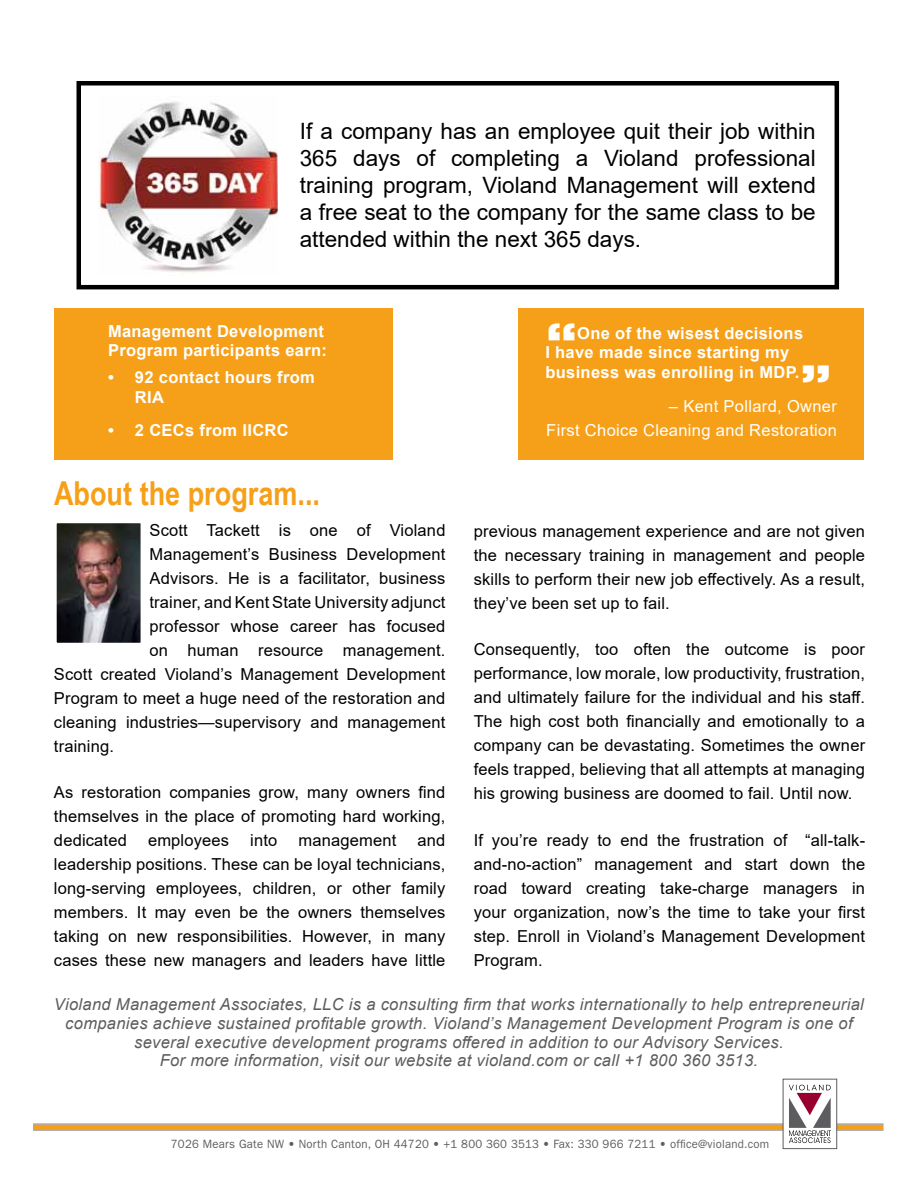
<style>
.page{position:relative;width:918px;height:1188px;background:#fff}
.page>*{position:absolute;margin:0;border:0;box-sizing:border-box;transform-origin:0 0}
.t1{font:800 45px "Rockwell Std";color:#fff}
.t2{font:700 33px "Arial Narrow";color:#f6a01a}
.t3{font:22.5px/27px "Arial";color:#000;text-align:justify}
.t4{font:16.5px/24px "Arial";letter-spacing:.01em;color:#000;text-align:justify}
.t5{font:italic 16.5px/18.8px "Arial";letter-spacing:.02em;color:#5d5d60;text-align:center}
.t6{font:700 16.5px/19.5px "Arial";letter-spacing:.02em;color:#fff}
.t7{font:16.5px/24px "Arial";letter-spacing:.02em;color:#fff;text-align:right}
.t8{font:12px "ITC Franklin Gothic Std";letter-spacing:.02em;color:#5d5d60;scale:.95 1}
.s1{font-family:"ITC Franklin Gothic Std Hvy"}
.s2{color:#5f6062}
.s3{font-family:"ITC Franklin Gothic Std Hvy";color:#5f6062}
</style>
<div class="page">
<div style="left:33px;top:1124px;width:850px;height:6px;background:#f6a01a"></div>
<hr style="left:33px;top:1123px;width:851px;height:2px;background:#a9abae">
<hr style="left:33px;top:1129px;width:851px;height:2px;background:#a9abae">
<div style="left:783px;top:1079px;width:54px;height:70px;background:#fff;border:1px solid #5d5d60"></div>
<svg style="left:789px;top:1085px;width:42px;height:58px"></svg>
<div style="left:76px;top:81px;width:763px;height:208px;border:4px solid #000"></div>
<img style="left:99px;top:101px;width:179px;height:172px">
<img style="left:58px;top:524px;width:82px;height:118px">
<div style="left:48px;top:514px;width:102px;height:138px;border:9px solid #fff"></div>
<div style="left:54px;top:308px;width:338px;height:152px;background:#f6a01a"></div>
<div style="left:518px;top:308px;width:346px;height:152px;background:#f6a01a"></div>
<h3 class="t3" style="left:300px;top:118px;width:518px">If a company has an employee quit their job within 365 days of completing a Violand professional training program, Violand Management will extend a free seat to the company for the same class to be attended within the next 365 days.</h3>
<p class="t6" style="left:108px;top:322px;width:221px">Management Development<br>Program participants earn:</p>
<p class="t6" style="left:135px;top:368px;width:181px;text-indent:-27px">• 92 contact hours from<br>RIA</p>
<p class="t6" style="left:108px;top:421px;width:182px">• 2 CECs from IICRC</p>
<h1 class="t1" style="left:545px;top:311px;width:34px">“</h1>
<p class="t6" style="left:545px;top:324px;width:259px;text-indent:32px">One of the wisest decisions<br>I have made since starting my business was enrolling in MDP.</p>
<h1 class="t1" style="left:800px;top:353px;width:34px">”</h1>
<p class="t7" style="left:546px;top:395px;width:292px">– Kent Pollard, Owner<br>First Choice Cleaning and Restoration</p>
<h2 class="t2" style="left:54px;top:468px;width:268px">About the program...</h2>
<p class="t4" style="left:150px;top:518px;width:297px">Scott Tackett is one of Violand</p>
<p class="t4" style="left:150px;top:542px;width:297px">Management’s Business Development</p>
<p class="t4" style="left:150px;top:566px;width:297px">Advisors. He is a facilitator, business</p>
<p class="t4" style="left:150px;top:590px;width:297px">trainer, and Kent State University adjunct</p>
<p class="t4" style="left:150px;top:614px;width:297px">professor whose career has focused</p>
<p class="t4" style="left:150px;top:638px;width:297px">on human resource management.</p>
<p class="t4" style="left:54px;top:662px;width:393px">Scott created Violand’s Management Development</p>
<p class="t4" style="left:54px;top:686px;width:393px">Program to meet a huge need of the restoration and</p>
<p class="t4" style="left:54px;top:710px;width:393px">cleaning industries—supervisory and management</p>
<p class="t4" style="left:54px;top:734px;width:62px">training.</p>
<p class="t4" style="left:54px;top:781px;width:393px">As restoration companies grow, many owners find themselves in the place of promoting hard working, dedicated</p>
<p class="t4" style="left:474px;top:519px;width:393px">previous management experience and are not given the necessary training in management and people skills to perform their new job effectively. As a result, they’ve been set up to fail.</p>
<p class="t4" style="left:474px;top:637px;width:393px">Consequently, too often the outcome is poor performance, low morale, low productivity, frustration, and ultimately failure for the individual and his staff.<br>The high cost both financially and emotionally to a company can be devastating. Sometimes the owner feels trapped, believing that all attempts at managing his growing business are doomed to fail. Until now.</p>
<p class="t4" style="left:474px;top:828px;width:393px">If you’re ready to end the frustration of “all-talk&shy;and-no-action” management and start down the road toward creating take-charge managers in your organization, now’s the time to take your first step. Enroll in Violand’s Management Development Program.</p>
<p class="t5" style="left:54px;top:995px;width:811px">Violand Management Associates, LLC is a consulting firm that works internationally to help entrepreneurial companies achieve sustained profitable growth. Violand’s Management Development Program is one of several executive development programs offered in addition to our Advisory Services.<br>For more information, visit our website at violand.com or call +1 800 360 3513.</p>
<p class="t4" style="left:54px;top:829px;width:393px;text-indent:364px">and leadership positions. These can be loyal technicians, long-serving employees, children, or other family members. It may even be the owners themselves taking on new responsibilities. However, in many cases these new managers and leaders have little</p>
<p class="t4" style="left:148px;top:829px;width:83px">employees</p>
<p class="t4" style="left:250px;top:829px;width:29px">into</p>
<p class="t4" style="left:299px;top:829px;width:99px">management</p>
<p class="t8" style="left:171px;top:1137px;width:631px">7026 Mears Gate NW <span class="s1">•</span> North Canton, OH 44720 <span class="s1">•</span> +1 800 360 3513 <span class="s1">•</span> Fax: 330 966 7<span class="s2">211</span> <span class="s3">•</span> <span class="s2">office@violand.com</span></p>
</div>
